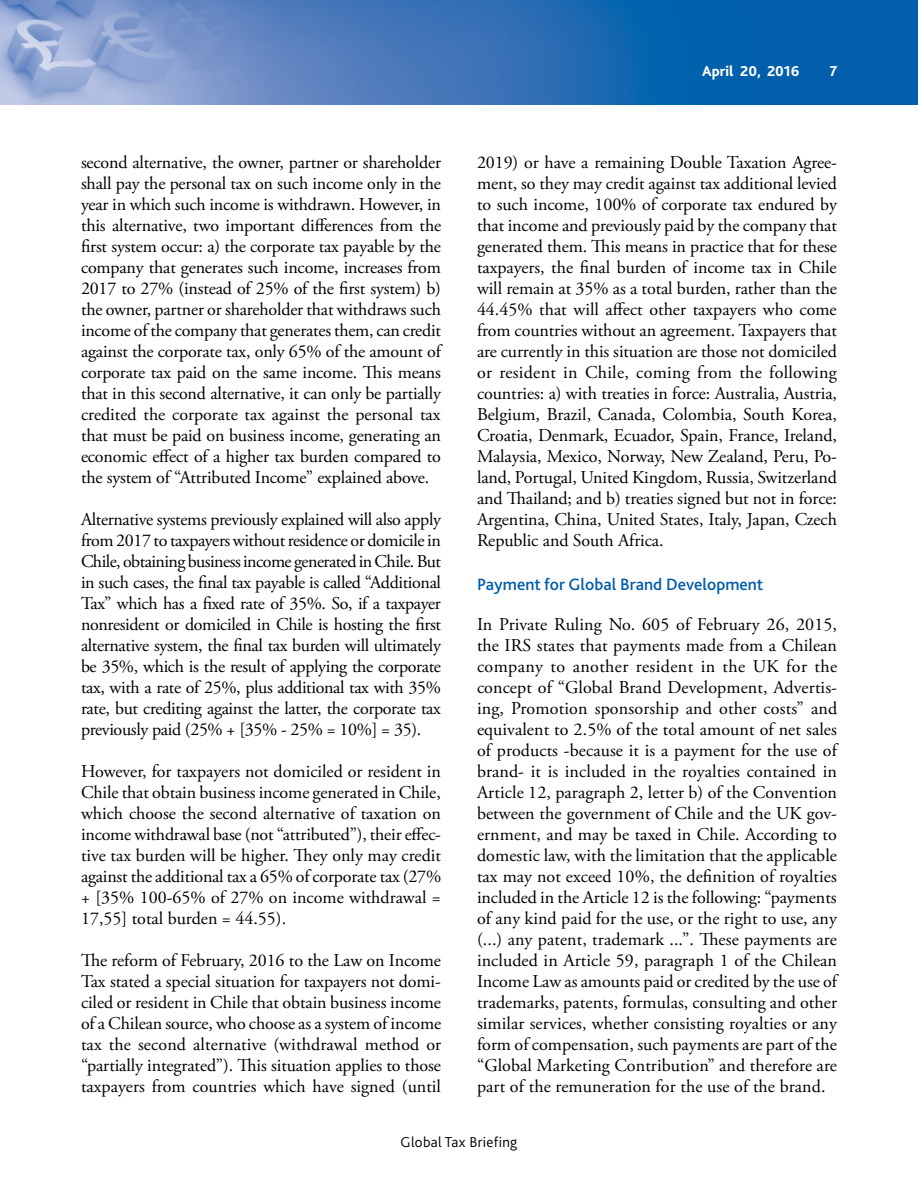
<style>
.page{position:relative;width:918px;height:1188px;background:#fff}
.page>*{position:absolute;margin:0;border:0;box-sizing:border-box;transform-origin:0 0}
.BODY_A{font:18px/21px "Adobe Garamond Pro";letter-spacing:-.005em;color:#000;text-align:justify}
.H2_A{font:500 17.25px "Bliss 2";color:#005daa}
.t1{font:300 15px "Bliss 2";letter-spacing:.02em;color:#000}
.t2{font:800 15px "Bliss 2";color:#fff}
</style>
<div class="page">
<img style="left:0;top:0;width:918px;height:105px">
<p class="BODY_A" style="left:81px;top:152px;width:362px">second alternative, the owner, partner or shareholder shall pay the personal tax on such income only in the year in which such income is withdrawn. However, in this alternative, two important differences from the first system occur: a) the corporate tax payable by the company that generates such income, increases from 2017 to 27% (instead of 25% of the first system) b) the owner, partner or shareholder that withdraws such income of the company that generates them, can credit against the corporate tax, only 65% of the amount of corporate tax paid on the same income. This means that in this second alternative, it can only be partially credited the corporate tax against the personal tax that must be paid on business income, generating an economic effect of a higher tax burden compared to the system of “Attributed Income” explained above.</p>
<p class="BODY_A" style="left:81px;top:509px;width:362px">Alternative systems previously explained will also apply from 2017 to taxpayers without residence or domicile in Chile, obtaining business income generated in Chile. But in such cases, the final tax payable is called “Additional Tax” which has a fixed rate of 35%. So, if a taxpayer nonresident or domiciled in Chile is hosting the first alternative system, the final tax burden will ultimately be 35%, which is the result of applying the corporate tax, with a rate of 25%, plus additional tax with 35% rate, but crediting against the latter, the corporate tax previously paid (25% + [35% - 25% = 10%] = 35).</p>
<p class="BODY_A" style="left:81px;top:761px;width:362px">However, for taxpayers not domiciled or resident in Chile that obtain business income generated in Chile, which choose the second alternative of taxation on income withdrawal base (not “attributed”), their effec&shy;tive tax burden will be higher. They only may credit against the additional tax a 65% of corporate tax (27% + [35% 100-65% of 27% on income withdrawal = 17,55] total burden = 44.55).</p>
<p class="BODY_A" style="left:81px;top:950px;width:362px">The reform of February, 2016 to the Law on Income Tax stated a special situation for taxpayers not domi&shy;ciled or resident in Chile that obtain business income of a Chilean source, who choose as a system of income tax the second alternative (withdrawal method or “partially integrated”). This situation applies to those taxpayers from countries which have signed (until</p>
<p class="t2" style="left:702px;top:62px;width:99px">April 20, 2016</p>
<p class="t2" style="left:830px;top:62px;width:9px">7</p>
<p class="BODY_A" style="left:477px;top:152px;width:362px">2019) or have a remaining Double Taxation Agree&shy;ment, so they may credit against tax additional levied to such income, 100% of corporate tax endured by that income and previously paid by the company that generated them. This means in practice that for these taxpayers, the final burden of income tax in Chile will remain at 35% as a total burden, rather than the 44.45% that will affect other taxpayers who come from countries without an agreement. Taxpayers that are currently in this situation are those not domiciled or resident in Chile, coming from the following countries: a) with treaties in force: Australia, Austria, Belgium, Brazil, Canada, Colombia, South Korea, Croatia, Denmark, Ecuador, Spain, France, Ireland, Malaysia, Mexico, Norway, New Zealand, Peru, Po&shy;land, Portugal, United Kingdom, Russia, Switzerland and Thailand; and b) treaties signed but not in force:<br>Argentina, China, United States, Italy, Japan, Czech Republic and South Africa.</p>
<p class="H2_A" style="left:477px;top:573px;width:288px">Payment for Global Brand Development</p>
<p class="BODY_A" style="left:477px;top:614px;width:362px">In Private Ruling No. 605 of February 26, 2015, the IRS states that payments made from a Chilean company to another resident in the UK for the concept of “Global Brand Development, Advertis&shy;ing, Promotion sponsorship and other costs” and equivalent to 2.5% of the total amount of net sales of products -because it is a payment for the use of brand- it is included in the royalties contained in Article 12, paragraph 2, letter b) of the Convention between the government of Chile and the UK gov&shy;ernment, and may be taxed in Chile. According to domestic law, with the limitation that the applicable tax may not exceed 10%, the definition of royalties included in the Article 12 is the following: “payments of any kind paid for the use, or the right to use, any (...) any patent, trademark ...”. These payments are included in Article 59, paragraph 1 of the Chilean Income Law as amounts paid or credited by the use of trademarks, patents, formulas, consulting and other similar services, whether consisting royalties or any form of compensation, such payments are part of the “Global Marketing Contribution” and therefore are part of the remuneration for the use of the brand.</p>
<p class="t1" style="left:401px;top:1133px;width:118px">Global Tax Briefing</p>
</div>
